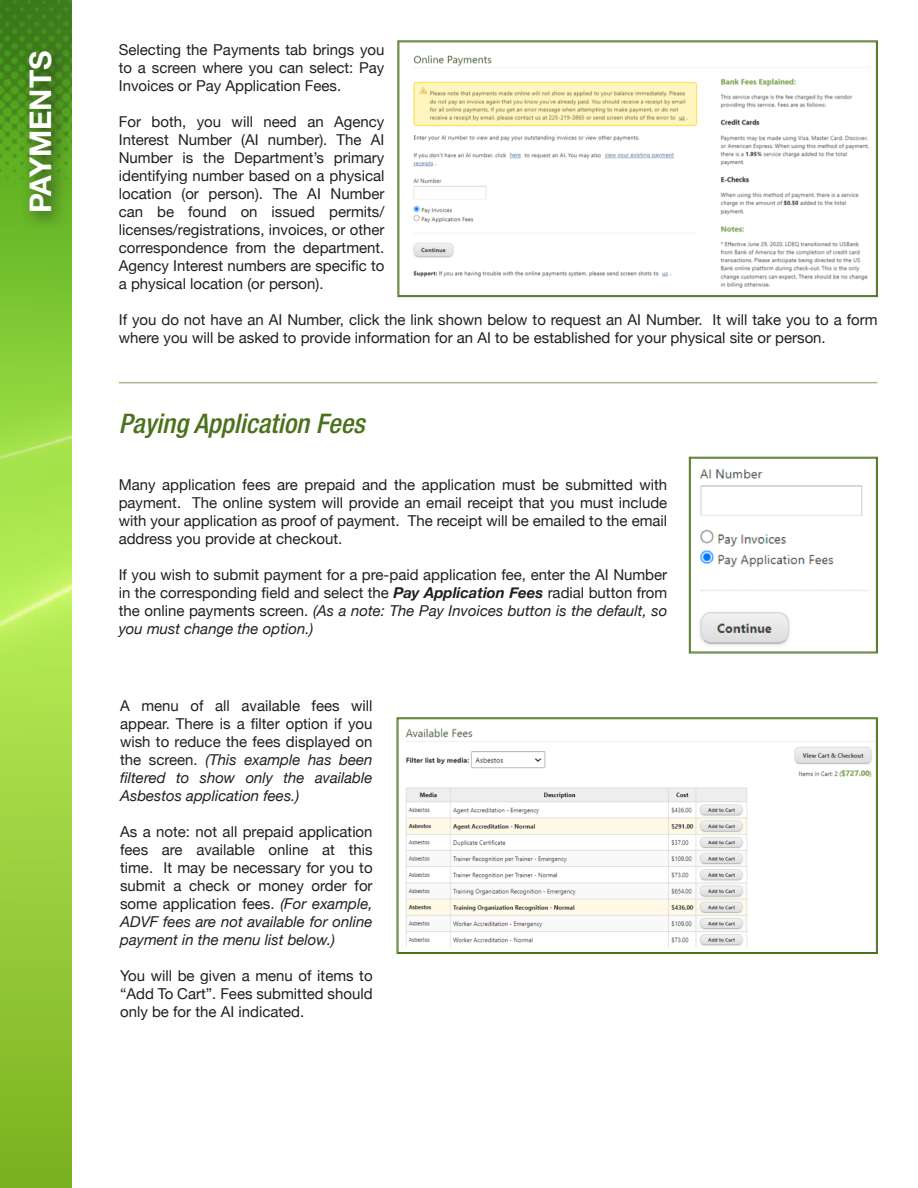
<style>
.page{position:relative;width:918px;height:1188px;background:#fff}
.page>*{position:absolute;margin:0;border:0;box-sizing:border-box;transform-origin:0 0}
.t1{font:700 30px "Helvetica Neue LT Std";color:#fff}
.t2{font:italic 500 condensed 27px "Helvetica Neue LT Std";color:#4b711c}
.t3{font:15px/18px "Helvetica Neue";color:#231f20;text-align:justify}
.s1{font-weight:700;font-style:italic}
.s2{font-style:italic}
</style>
<div class="page">
<svg style="left:0;top:1px;width:72px;height:1187px"></svg>
<hr style="left:119px;top:382px;width:758px;height:1px;background:#4b711c">
<svg style="left:397px;top:40px;width:481px;height:257px"></svg>
<div style="left:399px;top:42px;width:478px;height:254px;border:1px solid #4b711c"></div>
<svg style="left:689px;top:456px;width:189px;height:198px"></svg>
<div style="left:690px;top:458px;width:187px;height:194px;border:1px solid #4b711c"></div>
<svg style="left:396px;top:717px;width:482px;height:237px"></svg>
<div style="left:398px;top:719px;width:479px;height:234px;border:1px solid #4b711c"></div>
<div style="left:19px;top:41px;width:52px;height:190px;background:#231f20;opacity:.75"></div>
<p class="t1" style="left:22px;top:213px;width:164px;rotate:-90deg">PAYMENTS</p>
<p class="t3" style="left:119px;top:41px;width:267px">Selecting the Payments tab brings you to a screen where you can select: Pay Invoices or Pay Application Fees.</p>
<p class="t3" style="left:119px;top:113px;width:267px">For both, you will need an Agency Interest Number (AI number). The AI Number is the Department’s primary identifying number based on a physical location (or person). The AI Number can be found on issued permits/ licenses/registrations, invoices, or other correspondence from the department.<br>Agency Interest numbers are specific to a physical location (or person).</p>
<p class="t3" style="left:119px;top:311px;width:760px">If you do not have an AI Number, click the link shown below to request an AI Number. It will take you to a form where you will be asked to provide information for an AI to be established for your physical site or person.</p>
<p class="t2" style="left:119px;top:407px;width:247px">Paying Application Fees</p>
<p class="t3" style="left:119px;top:477px;width:550px">Many application fees are prepaid and the application must be submitted with payment. The online system will provide an email receipt that you must include with your application as proof of payment. The receipt will be emailed to the email address you provide at checkout.</p>
<p class="t3" style="left:119px;top:567px;width:550px">If you wish to submit payment for a pre-paid application fee, enter the AI Number in the corresponding field and select the <span class="s1">Pay Application Fees</span> radial button from the online payments screen. <span class="s2">(As a note: The Pay Invoices button is the default, so you must change the option.)</span></p>
<p class="t3" style="left:120px;top:698px;width:254px">A menu of all available fees will appear. There is a filter option if you wish to reduce the fees displayed on the screen. <span class="s2">(This example has been filtered to show only the available Asbestos application fees.)</span></p>
<p class="t3" style="left:120px;top:824px;width:254px">As a note: not all prepaid application fees are available online at this time. It may be necessary for you to submit a check or money order for some application fees. <span class="s2">(For example, ADVF fees are not available for online payment in the menu list below.)</span></p>
<p class="t3" style="left:120px;top:968px;width:254px">You will be given a menu of items to “Add To Cart”. Fees submitted should only be for the AI indicated.</p>
</div>
